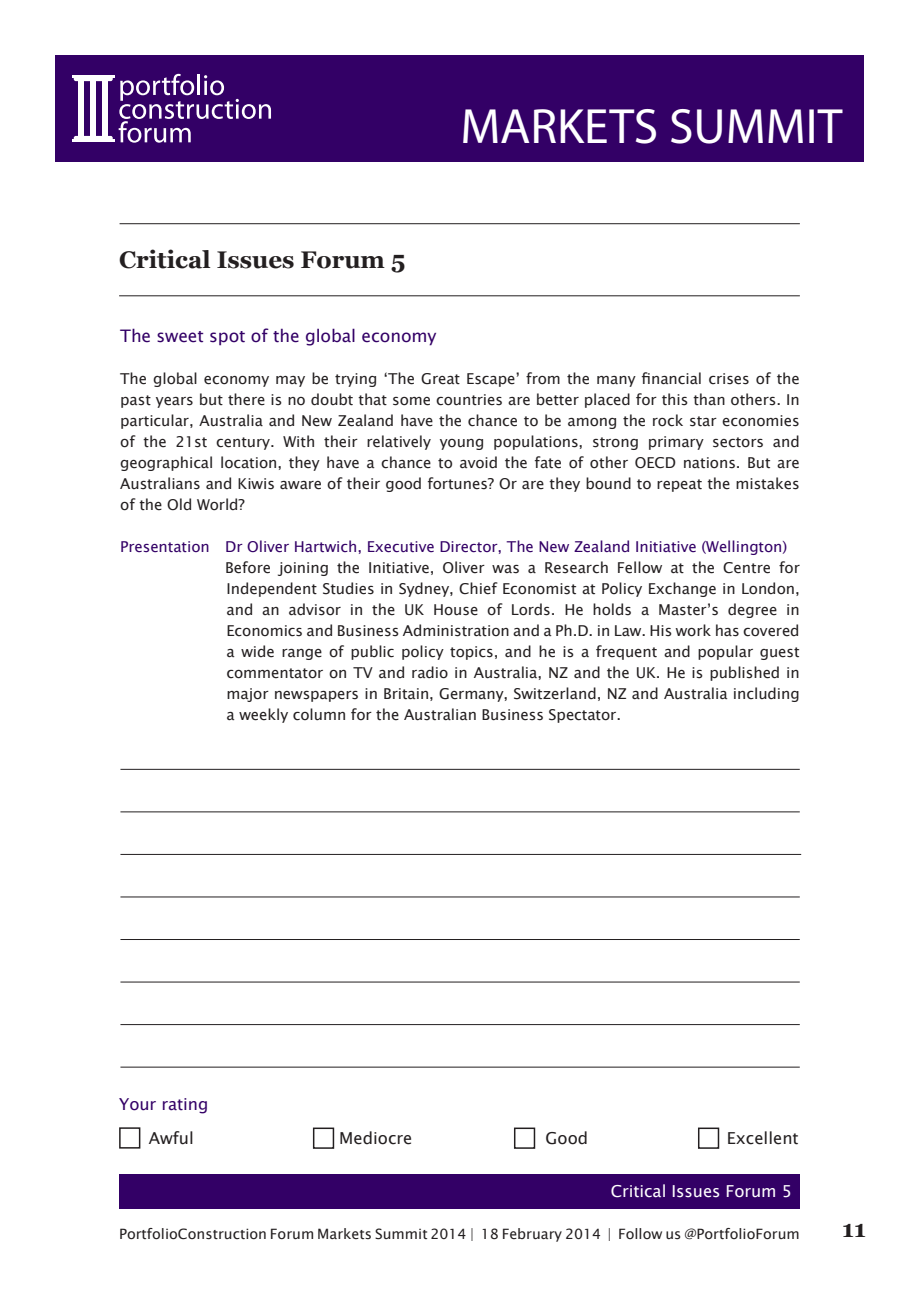
<style>
.page{position:relative;width:919px;height:1289px;background:#fff}
.page>*{position:absolute;margin:0;border:0;box-sizing:border-box;transform-origin:0 0}
.t1{font:49.8px "Myriad Pro";color:#fff}
.t2{font:700 24px "Georgia";color:#231f20}
.t3{font:17.25px "Lucida Sans Unicode";letter-spacing:-.005em;color:#306}
.t4{font:16.5px "Lucida Sans Unicode";color:#231f20}
.t5{font:16.5px "Lucida Sans Unicode";letter-spacing:-.005em;color:#fff}
.t6{font:16.5px "Lucida Sans Unicode";letter-spacing:-.005em;color:#306}
.t7{font:15px/21px "Lucida Sans Unicode";letter-spacing:-.005em;color:#231f20;text-align:justify}
.t8{font:15px "Lucida Sans Unicode";letter-spacing:-.005em;color:#306}
.t9{font:14.25px "Lucida Sans Unicode";color:#231f20}
</style>
<div class="page">
<div style="left:55px;top:55px;width:808px;height:107px;background:#306"></div>
<svg style="left:119px;top:74px;width:152px;height:69px"></svg>
<hr style="left:72px;top:75px;width:42px;height:3px;background:#fff">
<div style="left:74px;top:76px;width:39px;height:5px;background:#fff;border-radius:2px"></div>
<div style="left:74px;top:136px;width:39px;height:5px;background:#fff;border-radius:2px"></div>
<div style="left:78px;top:81px;width:6px;height:56px;background:#fff"></div>
<div style="left:102px;top:81px;width:6px;height:56px;background:#fff"></div>
<div style="left:90px;top:81px;width:6px;height:56px;background:#fff"></div>
<hr style="left:72px;top:139px;width:42px;height:3px;background:#fff">
<div style="left:119px;top:1174px;width:680px;height:34px;background:#306"></div>
<hr style="left:119px;top:223px;width:680px;height:1px;background:#231f20">
<hr style="left:119px;top:295px;width:680px;height:1px;background:#231f20">
<hr style="left:120px;top:769px;width:679px;height:1px;background:#231f20">
<hr style="left:120px;top:896px;width:679px;height:1px;background:#231f20">
<hr style="left:120px;top:811px;width:679px;height:1px;background:#231f20">
<hr style="left:120px;top:939px;width:679px;height:1px;background:#231f20">
<hr style="left:120px;top:981px;width:679px;height:1px;background:#231f20">
<hr style="left:120px;top:1024px;width:679px;height:1px;background:#231f20">
<hr style="left:120px;top:1066px;width:679px;height:1px;background:#231f20">
<hr style="left:120px;top:854px;width:681px;height:1px;background:#231f20">
<div style="left:313px;top:1127px;width:21px;height:21px;border:2px solid #231f20"></div>
<div style="left:514px;top:1127px;width:21px;height:21px;border:2px solid #231f20"></div>
<div style="left:698px;top:1127px;width:21px;height:21px;border:2px solid #231f20"></div>
<div style="left:119px;top:1127px;width:21px;height:21px;border:2px solid #231f20"></div>
<h2 class="t2" style="left:119px;top:244px;width:288px">Critical Issues Forum 5</h2>
<h1 class="t1" style="left:460px;top:96px;width:383px">MARKETS SUMMIT</h1>
<p class="t3" style="left:120px;top:322px;width:318px">The sweet spot of the global economy</p>
<p class="t7" style="left:120px;top:368px;width:681px">The global economy may be trying ‘The Great Escape’ from the many financial crises of the past years but there is no doubt that some countries are better placed for this than others. In particular, Australia and New Zealand have the chance to be among the rock star economies of the 21st century. With their relatively young populations, strong primary sectors and geographical location, they have a chance to avoid the fate of other OECD nations. But are Australians and Kiwis aware of their good fortunes? Or are they bound to repeat the mistakes of the Old World?</p>
<p class="t8" style="left:120px;top:535px;width:668px">Presentation Dr Oliver Hartwich, Executive Director, The New Zealand Initiative (Wellington)</p>
<p class="t7" style="left:225px;top:557px;width:576px">Before joining the Initiative, Oliver was a Research Fellow at the Centre for Independent Studies in Sydney, Chief Economist at Policy Exchange in London, and an advisor in the UK House of Lords. He holds a Master’s degree in Economics and Business Administration and a Ph.D. in Law. His work has covered a wide range of public policy topics, and he is a frequent and popular guest commentator on TV and radio in Australia, NZ and the UK. He is published in major newspapers in Britain, Germany, Switzerland, NZ and Australia including a weekly column for the Australian Business Spectator.</p>
<p class="t6" style="left:119px;top:1091px;width:91px">Your rating</p>
<p class="t4" style="left:149px;top:1125px;width:47px">Awful</p>
<p class="t4" style="left:339px;top:1125px;width:75px">Mediocre</p>
<p class="t4" style="left:545px;top:1125px;width:44px">Good</p>
<p class="t4" style="left:726px;top:1125px;width:73px">Excellent</p>
<p class="t5" style="left:610px;top:1177px;width:183px">Critical Issues Forum 5</p>
<p class="t9" style="left:119px;top:1222px;width:682px">PortfolioConstruction Forum Markets Summit 2014 | 18 February 2014 | Follow us @PortfolioForum</p>
<h2 class="t2" style="left:842px;top:1212px;width:25px">11</h2>
</div>
